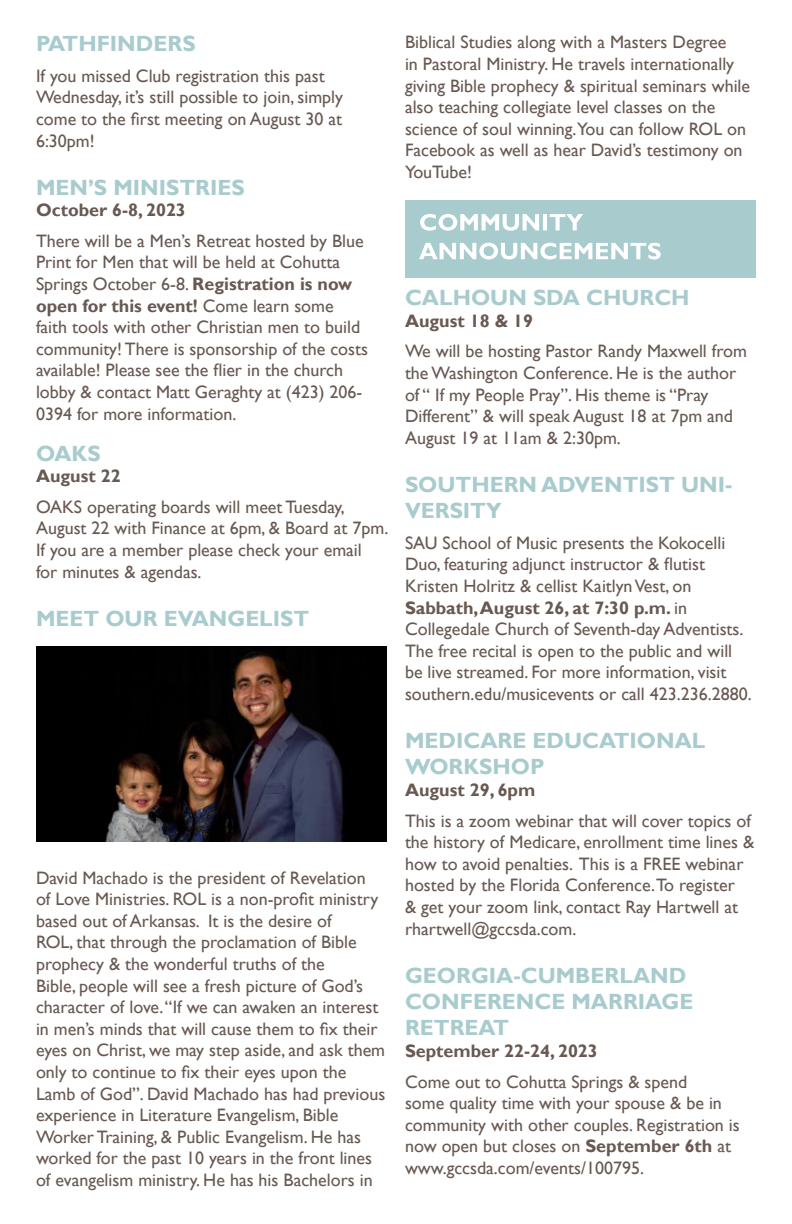
<style>
.page{position:relative;width:792px;height:1224px;background:#fff}
.page>*{position:absolute;margin:0;border:0;box-sizing:border-box;transform-origin:0 0}
.Announcments_BODY{font:700 22px/26.4px "Gill Sans";color:#a8cbcd}
.Announcements_TITLE{font:700 22px/26.4px "Gill Sans";color:#a8cbcd}
.Announcments_BODY-2{font:18px/21.6px "Gill Sans";color:#685952}
.Announcments_BODY-3{font:700 18px "Gill Sans";color:#685952}
.s1{font-weight:700}
</style>
<div class="page">
<div style="left:405px;top:200px;width:351px;height:78px;background:#a8cbcd"></div>
<svg style="left:419px;top:243px;width:242px;height:16px"></svg>
<svg style="left:420px;top:214px;width:163px;height:17px"></svg>
<img style="left:36px;top:647px;width:351px;height:195px">
<p class="Announcements_TITLE" style="left:36px;top:31px;width:161px">PATHFINDERS</p>
<p class="Announcments_BODY-2" style="left:36px;top:65px;width:308px">If you missed Club registration this past Wednesday, it’s still possible to join, simply come to the first meeting on August 30 at 6:30pm!</p>
<p class="Announcments_BODY" style="left:36px;top:175px;width:210px">MEN’S MINISTRIES</p>
<p class="Announcments_BODY-3" style="left:36px;top:199px;width:151px">October 6-8, 2023</p>
<p class="Announcments_BODY-2" style="left:36px;top:230px;width:334px">There will be a Men’s Retreat hosted by Blue Print for Men that will be held at Cohutta Springs October 6-8. <span class="s1">Registration is now open for this event!</span> Come learn some faith tools with other Christian men to build community! There is sponsorship of the costs available! Please see the flier in the church lobby &amp; contact Matt Geraghty at (423) 206- 0394 for more information.</p>
<p class="Announcments_BODY" style="left:36px;top:441px;width:66px">OAKS</p>
<p class="Announcments_BODY-3" style="left:36px;top:465px;width:86px">August 22</p>
<p class="Announcments_BODY-2" style="left:36px;top:496px;width:354px">OAKS operating boards will meet Tuesday, August 22 with Finance at 6pm, &amp; Board at 7pm.<br>If you are a member please check your email<br>for minutes &amp; agendas.</p>
<p class="Announcements_TITLE" style="left:36px;top:606px;width:275px">MEET OUR EVANGELIST</p>
<p class="Announcments_BODY-2" style="left:36px;top:867px;width:351px">David Machado is the president of Revelation<br>of Love Ministries. ROL is a non-profit ministry based out of Arkansas. It is the desire of<br>ROL, that through the proclamation of Bible prophecy &amp; the wonderful truths of the<br>Bible, people will see a fresh picture of God’s character of love. “If we can awaken an interest in men’s minds that will cause them to fix their eyes on Christ, we may step aside, and ask them only to continue to fix their eyes upon the Lamb of God”. David Machado has had previous experience in Literature Evangelism, Bible Worker Training, &amp; Public Evangelism. He has worked for the past 10 years in the front lines of evangelism ministry. He has his Bachelors in</p>
<p class="Announcments_BODY-2" style="left:405px;top:32px;width:347px">Biblical Studies along with a Masters Degree<br>in Pastoral Ministry. He travels internationally giving Bible prophecy &amp; spiritual seminars while also teaching collegiate level classes on the science of soul winning.You can follow ROL on Facebook as well as hear David’s testimony on YouTube!</p>
<p class="Announcments_BODY" style="left:405px;top:285px;width:286px">CALHOUN SDA CHURCH</p>
<p class="Announcments_BODY-3" style="left:405px;top:310px;width:130px">August 18 &amp; 19</p>
<p class="Announcments_BODY-2" style="left:405px;top:341px;width:343px">We will be hosting Pastor Randy Maxwell from the Washington Conference. He is the author of “ If my People Pray”. His theme is “Pray Different” &amp; will speak August 18 at 7pm and August 19 at 11am &amp; 2:30pm.</p>
<p class="Announcements_TITLE" style="left:405px;top:472px;width:329px">SOUTHERN ADVENTIST UNI-<br>VERSITY</p>
<p class="Announcments_BODY-2" style="left:405px;top:532px;width:348px">SAU School of Music presents the Kokocelli Duo, featuring adjunct instructor &amp; flutist Kristen Holritz &amp; cellist Kaitlyn Vest, on <span class="s1">Sabbath, August 26, at 7:30 p.m.</span> in Collegedale Church of Seventh-day Adventists.<br>The free recital is open to the public and will be live streamed. For more information, visit southern.edu/musicevents or call 423.236.2880.</p>
<p class="Announcments_BODY" style="left:405px;top:728px;width:302px">MEDICARE EDUCATIONAL<br>WORKSHOP</p>
<p class="Announcments_BODY-3" style="left:405px;top:779px;width:132px">August 29, 6pm</p>
<p class="Announcments_BODY-2" style="left:405px;top:810px;width:351px">This is a zoom webinar that will cover topics of the history of Medicare, enrollment time lines &amp; how to avoid penalties. This is a FREE webinar hosted by the Florida Conference.To register<br>&amp; get your zoom link, contact Ray Hartwell at rhartwell@gccsda.com.</p>
<p class="Announcments_BODY" style="left:405px;top:963px;width:290px">GEORGIA-CUMBERLAND<br>CONFERENCE MARRIAGE<br>RETREAT</p>
<p class="Announcments_BODY-3" style="left:405px;top:1040px;width:194px">September 22-24, 2023</p>
<p class="Announcments_BODY-2" style="left:405px;top:1071px;width:336px">Come out to Cohutta Springs &amp; spend<br>some quality time with your spouse &amp; be in community with other couples. Registration is now open but closes on <span class="s1">September 6th</span> at www.gccsda.com/events/100795.</p>
</div>
